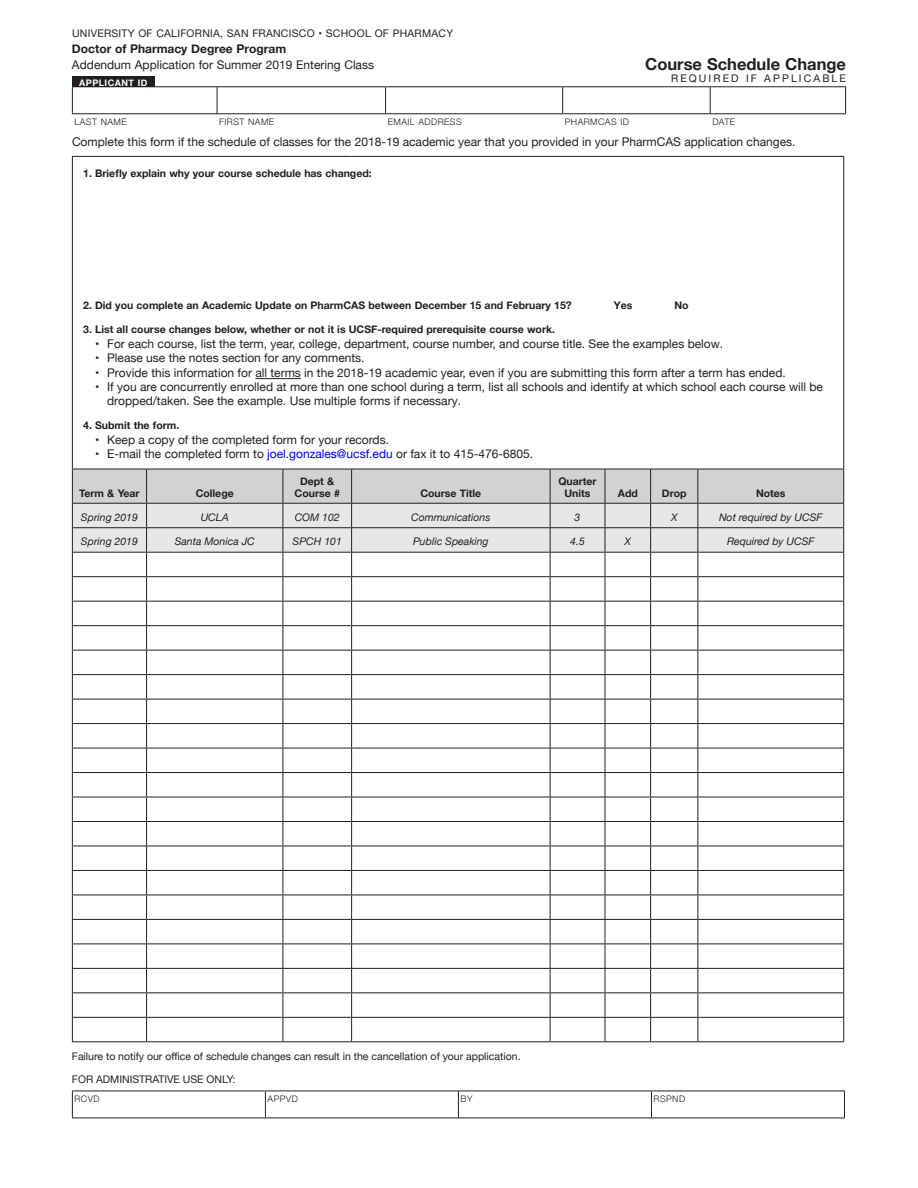
<style>
.page{position:relative;width:918px;height:1188px;background:#fff}
.page>*{position:absolute;margin:0;border:0;box-sizing:border-box;transform-origin:0 0}
.t1{font:700 16.5px "Helvetica Neue";color:#231f20}
.t2{font:12px/14.4px "Helvetica Neue";color:#231f20}
.t3{font:700 12px "Helvetica Neue";color:#231f20}
.Chart_headers{font:700 10.5px/12px "Helvetica Neue";color:#231f20;text-align:center}
.t4{font:italic 10.5px "Helvetica Neue";color:#231f20}
.t5{font:10.5px "Helvetica Neue";color:#231f20}
.t6{font:10.5px "Helvetica Neue";letter-spacing:.025em;color:#231f20}
.t7{font:10.5px "Helvetica Neue";letter-spacing:.2em;color:#231f20}
.t8{font:300 9px "Helvetica Neue";letter-spacing:.05em;color:#231f20}
.t9{font:700 9px "Helvetica Neue";letter-spacing:.05em;color:#fff}
.s1{font-style:inherit}
.s2{color:#00f}
</style>
<div class="page">
<hr style="left:72px;top:86px;width:145px;height:1px;background:#231f20">
<svg style="left:72px;top:87px;width:1px;height:26px"></svg>
<hr style="left:217px;top:86px;width:169px;height:1px;background:#231f20">
<svg style="left:217px;top:87px;width:1px;height:26px"></svg>
<hr style="left:72px;top:113px;width:145px;height:1px;background:#231f20">
<hr style="left:217px;top:113px;width:169px;height:1px;background:#231f20">
<hr style="left:386px;top:86px;width:177px;height:1px;background:#231f20">
<svg style="left:385px;top:87px;width:1px;height:26px"></svg>
<hr style="left:563px;top:86px;width:147px;height:1px;background:#231f20">
<svg style="left:562px;top:87px;width:1px;height:26px"></svg>
<hr style="left:710px;top:86px;width:136px;height:1px;background:#231f20">
<svg style="left:710px;top:87px;width:1px;height:26px"></svg>
<svg style="left:845px;top:87px;width:1px;height:26px"></svg>
<hr style="left:386px;top:113px;width:177px;height:1px;background:#231f20">
<hr style="left:563px;top:113px;width:147px;height:1px;background:#231f20">
<hr style="left:710px;top:113px;width:136px;height:1px;background:#231f20">
<div style="left:72px;top:76px;width:83px;height:10px;background:#231f20"></div>
<hr style="left:72px;top:156px;width:75px;height:1px;background:#231f20">
<hr style="left:72px;top:157px;width:1px;height:312px;background:#231f20">
<hr style="left:147px;top:156px;width:136px;height:1px;background:#231f20">
<hr style="left:283px;top:156px;width:69px;height:1px;background:#231f20">
<hr style="left:352px;top:156px;width:198px;height:1px;background:#231f20">
<hr style="left:550px;top:156px;width:55px;height:1px;background:#231f20">
<hr style="left:605px;top:156px;width:46px;height:1px;background:#231f20">
<hr style="left:651px;top:156px;width:47px;height:1px;background:#231f20">
<hr style="left:698px;top:156px;width:146px;height:1px;background:#231f20">
<hr style="left:843px;top:157px;width:1px;height:312px;background:#231f20">
<svg style="left:72px;top:469px;width:772px;height:572px"></svg>
<hr style="left:72px;top:1041px;width:75px;height:1px;background:#231f20">
<hr style="left:147px;top:1041px;width:136px;height:1px;background:#231f20">
<hr style="left:283px;top:1041px;width:69px;height:1px;background:#231f20">
<hr style="left:352px;top:1041px;width:198px;height:1px;background:#231f20">
<hr style="left:550px;top:1041px;width:55px;height:1px;background:#231f20">
<hr style="left:605px;top:1041px;width:46px;height:1px;background:#231f20">
<hr style="left:651px;top:1041px;width:47px;height:1px;background:#231f20">
<hr style="left:698px;top:1041px;width:146px;height:1px;background:#231f20">
<hr style="left:72px;top:1091px;width:193px;height:1px;background:#231f20">
<svg style="left:72px;top:1091px;width:1px;height:27px"></svg>
<hr style="left:265px;top:1091px;width:193px;height:1px;background:#231f20">
<svg style="left:265px;top:1091px;width:1px;height:27px"></svg>
<hr style="left:72px;top:1118px;width:193px;height:1px;background:#231f20">
<hr style="left:265px;top:1118px;width:193px;height:1px;background:#231f20">
<hr style="left:458px;top:1091px;width:193px;height:1px;background:#231f20">
<svg style="left:458px;top:1091px;width:1px;height:27px"></svg>
<hr style="left:651px;top:1091px;width:194px;height:1px;background:#231f20">
<svg style="left:651px;top:1091px;width:1px;height:27px"></svg>
<svg style="left:844px;top:1091px;width:1px;height:27px"></svg>
<hr style="left:458px;top:1118px;width:193px;height:1px;background:#231f20">
<hr style="left:651px;top:1118px;width:194px;height:1px;background:#231f20">
<hr style="left:255px;top:378px;width:46px;height:1px;background:#231f20">
<p class="t6" style="left:72px;top:26px;width:383px">UNIVERSITY OF CALIFORNIA, SAN FRANCISCO • SCHOOL OF PHARMACY</p>
<p class="t3" style="left:72px;top:39px;width:216px">Doctor of Pharmacy Degree Program</p>
<p class="t2" style="left:72px;top:58px;width:304px">Addendum Application for Summer 2019 Entering Class</p>
<p class="t9" style="left:79px;top:75px;width:70px">APPLICANT ID</p>
<h1 class="t1" style="left:645px;top:51px;width:202px">Course Schedule Change</h1>
<p class="t7" style="left:671px;top:71px;width:176px">REQUIRED IF APPLICABLE</p>
<p class="t8" style="left:75px;top:114px;width:54px">LAST NAME</p>
<p class="t8" style="left:219px;top:114px;width:57px">FIRST NAME</p>
<p class="t8" style="left:388px;top:114px;width:76px">EMAIL ADDRESS</p>
<p class="t8" style="left:565px;top:114px;width:66px">PHARMCAS ID</p>
<p class="t8" style="left:712px;top:114px;width:24px">DATE</p>
<p class="t2" style="left:72px;top:136px;width:725px">Complete this form if the schedule of classes for the 2018-19 academic year that you provided in your PharmCAS application changes.</p>
<p class="Chart_headers" style="left:83px;top:168px;width:290px">1. Briefly explain why your course schedule has changed:</p>
<p class="Chart_headers" style="left:83px;top:300px;width:490px">2. Did you complete an Academic Update on PharmCAS between December 15 and February 15?</p>
<p class="Chart_headers" style="left:614px;top:300px;width:20px"><span class="s1">Y</span>es</p>
<p class="Chart_headers" style="left:674px;top:300px;width:16px">No</p>
<p class="Chart_headers" style="left:83px;top:324px;width:473px">3. List all course changes below, whether or not it is UCSF-required prerequisite course work.</p>
<p class="t2" style="left:95px;top:351px;width:271px">• Please use the notes section for any comments.</p>
<p class="t2" style="left:95px;top:337px;width:630px">• For each course, list the term, year, college, department, course number, and course title. See the examples below.</p>
<p class="t2" style="left:95px;top:366px;width:692px">• Provide this information for all terms in the 2018-19 academic year, even if you are submitting this form after a term has ended.</p>
<p class="t2" style="left:107px;top:380px;width:717px;text-indent:-12px">• If you are concurrently enrolled at more than one school during a term, list all schools and identify at which school each course will be dropped/taken. See the example. Use multiple forms if necessary.</p>
<p class="Chart_headers" style="left:83px;top:420px;width:98px">4. Submit the form.</p>
<p class="t2" style="left:95px;top:433px;width:295px">• Keep a copy of the completed form for your records.</p>
<p class="t2" style="left:95px;top:447px;width:439px">• E-mail the completed form to <span class="s2">joel.gonzales@ucsf.edu</span> or fax it to 415-476-6805.</p>
<p class="Chart_headers" style="left:79px;top:488px;width:62px">Term &amp; Year</p>
<p class="Chart_headers" style="left:196px;top:488px;width:40px">College</p>
<p class="Chart_headers" style="left:295px;top:476px;width:47px">Dept &amp;<br>Course #</p>
<p class="Chart_headers" style="left:420px;top:488px;width:62px">Course Title</p>
<p class="Chart_headers" style="left:558px;top:476px;width:40px">Quarter<br>Units</p>
<p class="Chart_headers" style="left:618px;top:488px;width:22px">Add</p>
<p class="Chart_headers" style="left:662px;top:488px;width:26px">Drop</p>
<p class="Chart_headers" style="left:756px;top:488px;width:31px">Notes</p>
<p class="t4" style="left:81px;top:509px;width:58px">Spring 2019</p>
<p class="t4" style="left:201px;top:509px;width:30px">UCLA</p>
<p class="t4" style="left:295px;top:509px;width:47px">COM 102</p>
<p class="t4" style="left:411px;top:509px;width:81px">Communications</p>
<p class="t4" style="left:575px;top:509px;width:7px">3</p>
<p class="t4" style="left:671px;top:509px;width:8px">X</p>
<p class="t4" style="left:719px;top:509px;width:105px">Not required by UCSF</p>
<p class="t4" style="left:81px;top:534px;width:58px">Spring 2019</p>
<p class="t4" style="left:175px;top:534px;width:82px">Santa Monica JC</p>
<p class="t4" style="left:293px;top:534px;width:51px">SPCH 101</p>
<p class="t4" style="left:413px;top:534px;width:77px">Public Speaking</p>
<p class="t4" style="left:570px;top:534px;width:16px">4.5</p>
<p class="t4" style="left:625px;top:534px;width:8px">X</p>
<p class="t4" style="left:727px;top:534px;width:89px">Required by UCSF</p>
<p class="t5" style="left:72px;top:1048px;width:450px">Failure to notify our office of schedule changes can result in the cancellation of your application.</p>
<p class="t5" style="left:72px;top:1072px;width:165px">FOR ADMINISTRATIVE USE ONLY:</p>
<p class="t8" style="left:75px;top:1091px;width:27px">RCVD</p>
<p class="t8" style="left:268px;top:1091px;width:32px">APPVD</p>
<p class="t8" style="left:461px;top:1091px;width:13px">BY</p>
<p class="t8" style="left:654px;top:1091px;width:33px">RSPND</p>
</div>
